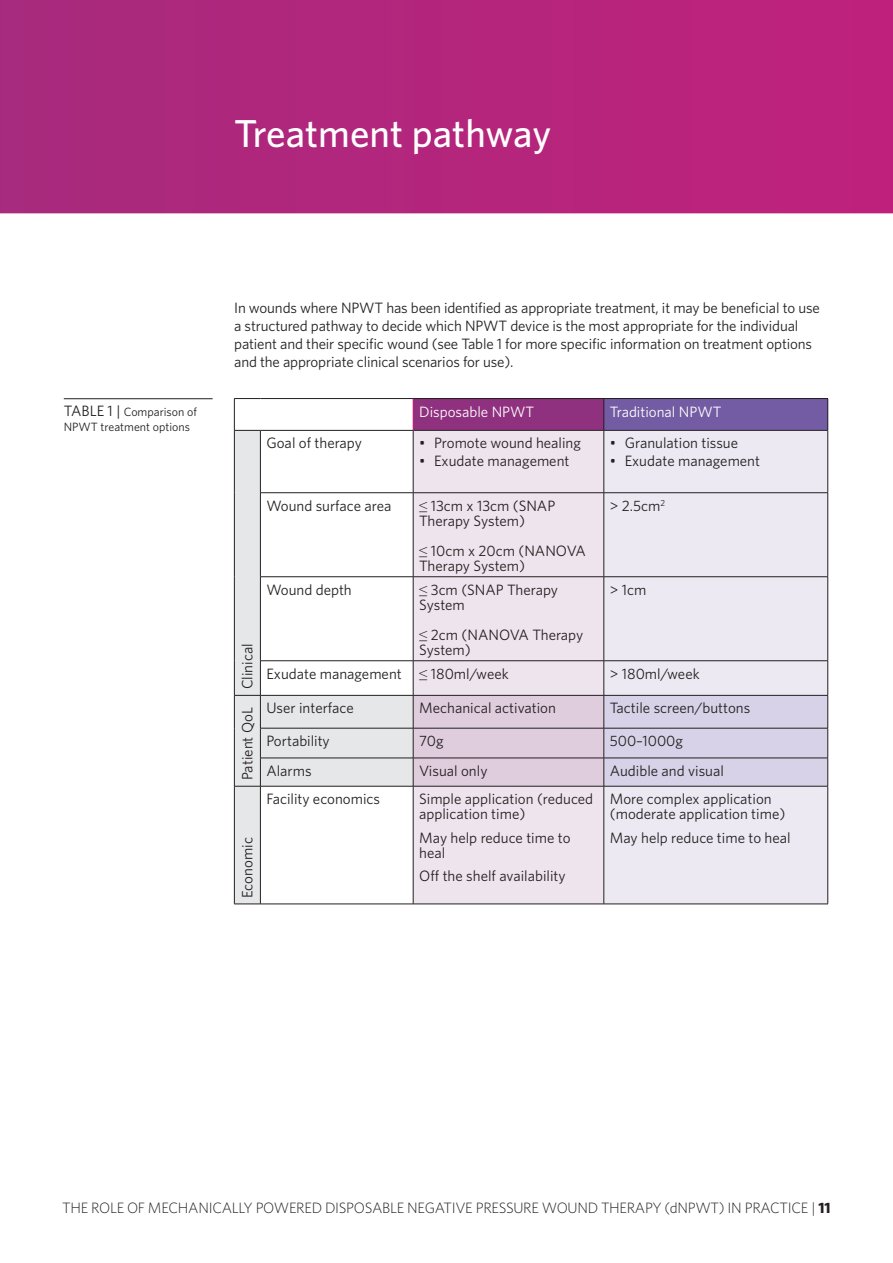
<style>
.page{position:relative;width:893px;height:1263px;background:#fff}
.page>*{position:absolute;margin:0;border:0;box-sizing:border-box;transform-origin:0 0}
.t1{font:500 39px "Whitney";color:#fff}
.t2{font:15px/15px "Whitney";color:#231f20}
.t3{font:300 15px "Whitney";letter-spacing:-.02em;color:#231f20}
.t4{font:15px "Whitney";color:#fff}
.t5{font:12px/15px "Whitney";color:#231f20}
.s1{font-size:15px}
.s2{font-family:"Times New Roman"}
.s3{font-weight:700}
</style>
<div class="page">
<svg style="left:0;top:0;width:893px;height:213px;background:#b2257c"></svg>
<div style="left:413px;top:398px;width:191px;height:32px;background:#90317f"></div>
<div style="left:604px;top:398px;width:224px;height:32px;background:#735ca3"></div>
<svg style="left:235px;top:431px;width:178px;height:473px"></svg>
<div style="left:414px;top:431px;width:190px;height:473px;background:#eee4ed"></div>
<div style="left:605px;top:431px;width:222px;height:473px;background:#ece9f3"></div>
<svg style="left:234px;top:398px;width:26px;height:1px"></svg>
<hr style="left:234px;top:399px;width:1px;height:31px;background:#231f20">
<hr style="left:260px;top:398px;width:153px;height:1px;background:#231f20">
<hr style="left:413px;top:398px;width:191px;height:1px;background:#231f20">
<hr style="left:604px;top:398px;width:224px;height:1px;background:#231f20">
<hr style="left:604px;top:399px;width:1px;height:31px;background:#231f20">
<hr style="left:827px;top:399px;width:1px;height:31px;background:#231f20">
<svg style="left:234px;top:430px;width:26px;height:1px"></svg>
<hr style="left:234px;top:431px;width:1px;height:62px;background:#231f20">
<hr style="left:260px;top:430px;width:153px;height:1px;background:#231f20">
<hr style="left:260px;top:431px;width:1px;height:61px;background:#231f20">
<hr style="left:413px;top:430px;width:191px;height:1px;background:#231f20">
<hr style="left:413px;top:431px;width:1px;height:61px;background:#231f20">
<hr style="left:604px;top:430px;width:224px;height:1px;background:#231f20">
<hr style="left:604px;top:431px;width:1px;height:61px;background:#231f20">
<hr style="left:827px;top:431px;width:1px;height:61px;background:#231f20">
<hr style="left:234px;top:493px;width:1px;height:84px;background:#231f20">
<hr style="left:260px;top:492px;width:153px;height:1px;background:#231f20">
<hr style="left:260px;top:493px;width:1px;height:83px;background:#231f20">
<hr style="left:413px;top:492px;width:191px;height:1px;background:#231f20">
<hr style="left:413px;top:493px;width:1px;height:83px;background:#231f20">
<hr style="left:604px;top:492px;width:224px;height:1px;background:#231f20">
<hr style="left:604px;top:493px;width:1px;height:83px;background:#231f20">
<hr style="left:827px;top:493px;width:1px;height:83px;background:#231f20">
<hr style="left:234px;top:577px;width:1px;height:84px;background:#231f20">
<hr style="left:260px;top:576px;width:153px;height:1px;background:#231f20">
<hr style="left:260px;top:577px;width:1px;height:83px;background:#231f20">
<hr style="left:413px;top:576px;width:191px;height:1px;background:#231f20">
<hr style="left:413px;top:577px;width:1px;height:83px;background:#231f20">
<hr style="left:604px;top:576px;width:224px;height:1px;background:#231f20">
<hr style="left:604px;top:577px;width:1px;height:83px;background:#231f20">
<hr style="left:827px;top:577px;width:1px;height:83px;background:#231f20">
<hr style="left:234px;top:661px;width:1px;height:34px;background:#231f20">
<hr style="left:260px;top:660px;width:153px;height:1px;background:#231f20">
<hr style="left:260px;top:661px;width:1px;height:34px;background:#231f20">
<hr style="left:413px;top:660px;width:191px;height:1px;background:#231f20">
<hr style="left:413px;top:661px;width:1px;height:34px;background:#231f20">
<hr style="left:604px;top:660px;width:224px;height:1px;background:#231f20">
<hr style="left:604px;top:661px;width:1px;height:34px;background:#231f20">
<hr style="left:827px;top:661px;width:1px;height:34px;background:#231f20">
<svg style="left:235px;top:695px;width:25px;height:1px"></svg>
<hr style="left:234px;top:695px;width:1px;height:33px;background:#231f20">
<hr style="left:260px;top:695px;width:153px;height:1px;background:#231f20">
<hr style="left:260px;top:695px;width:1px;height:33px;background:#231f20">
<hr style="left:234px;top:728px;width:1px;height:30px;background:#231f20">
<hr style="left:260px;top:728px;width:153px;height:1px;background:#231f20">
<hr style="left:260px;top:728px;width:1px;height:30px;background:#231f20">
<hr style="left:260px;top:758px;width:153px;height:1px;background:#231f20">
<svg style="left:413px;top:695px;width:415px;height:91px;background:#d3c8da"></svg>
<svg style="left:234px;top:758px;width:27px;height:29px"></svg>
<hr style="left:234px;top:786px;width:1px;height:118px;background:#231f20">
<hr style="left:260px;top:786px;width:153px;height:1px;background:#231f20">
<hr style="left:260px;top:786px;width:1px;height:118px;background:#231f20">
<hr style="left:413px;top:786px;width:191px;height:1px;background:#231f20">
<hr style="left:413px;top:786px;width:1px;height:118px;background:#231f20">
<hr style="left:604px;top:786px;width:224px;height:1px;background:#231f20">
<hr style="left:604px;top:786px;width:1px;height:118px;background:#231f20">
<hr style="left:827px;top:786px;width:1px;height:118px;background:#231f20">
<svg style="left:234px;top:904px;width:26px;height:1px"></svg>
<hr style="left:260px;top:904px;width:153px;height:1px;background:#231f20">
<hr style="left:413px;top:904px;width:191px;height:1px;background:#231f20">
<hr style="left:604px;top:904px;width:224px;height:1px;background:#231f20">
<hr style="left:413px;top:399px;width:1px;height:31px;background:#c0207c">
<hr style="left:64px;top:398px;width:149px;height:1px;background:#231f20">
<h1 class="t1" style="left:234px;top:110px;width:319px">Treatment pathway</h1>
<p class="t5" style="left:64px;top:404px;width:135px"><span class="s1">TABLE 1 |</span> Comparison of<br>NPWT treatment options</p>
<p class="t2" style="left:234px;top:298px;width:587px;line-height:18px">In wounds where NPWT has been identified as appropriate treatment, it may be beneficial to use a structured pathway to decide which NPWT device is the most appropriate for the individual patient and their specific wound (see Table 1 for more specific information on treatment options and the appropriate clinical scenarios for use).</p>
<p class="t4" style="left:419px;top:402px;width:117px">Disposable NPWT</p>
<p class="t4" style="left:610px;top:402px;width:113px">Traditional NPWT</p>
<p class="t2" style="left:239px;top:689px;width:47px;rotate:-90deg">Clinical</p>
<p class="t2" style="left:266px;top:435px;width:97px">Goal of therapy</p>
<p class="t2" style="left:419px;top:435px;width:163px">• Promote wound healing</p>
<p class="t2" style="left:419px;top:452px;width:152px">• Exudate management</p>
<p class="t2" style="left:266px;top:498px;width:127px">Wound surface area</p>
<p class="t2" style="left:419px;top:498px;width:138px"><span class="s2">≤</span> 13cm x 13cm (SNAP<br>Therapy System)</p>
<p class="t2" style="left:419px;top:543px;width:168px"><span class="s2">≤</span> 10cm x 20cm (NANOVA<br>Therapy System)</p>
<p class="t2" style="left:266px;top:582px;width:87px">Wound depth</p>
<p class="t2" style="left:419px;top:582px;width:140px"><span class="s2">≤</span> 3cm (SNAP Therapy<br>System</p>
<p class="t2" style="left:419px;top:627px;width:166px"><span class="s2">≤</span> 2cm (NANOVA Therapy<br>System)</p>
<p class="t2" style="left:610px;top:435px;width:130px">• Granulation tissue</p>
<p class="t2" style="left:610px;top:452px;width:152px">• Exudate management</p>
<p class="t2" style="left:610px;top:498px;width:57px">&gt; 2.5cm<sup>2</sup></p>
<p class="t2" style="left:610px;top:582px;width:38px">&gt; 1cm</p>
<p class="t2" style="left:266px;top:666px;width:244px">Exudate management <span class="s2">≤</span> 180ml/week</p>
<p class="t2" style="left:610px;top:666px;width:91px">&gt; 180ml/week</p>
<p class="t2" style="left:239px;top:780px;width:74px;rotate:-90deg">Patient QoL</p>
<p class="t2" style="left:266px;top:700px;width:89px">User interface</p>
<p class="t2" style="left:419px;top:700px;width:138px">Mechanical activation</p>
<p class="t2" style="left:610px;top:700px;width:142px">Tactile screen/buttons</p>
<p class="t2" style="left:266px;top:733px;width:65px">Portability</p>
<p class="t2" style="left:419px;top:733px;width:26px">70g</p>
<p class="t2" style="left:610px;top:733px;width:75px">500–1000g</p>
<p class="t2" style="left:266px;top:763px;width:47px">Alarms</p>
<p class="t2" style="left:419px;top:763px;width:70px">Visual only</p>
<p class="t2" style="left:610px;top:763px;width:116px">Audible and visual</p>
<p class="t2" style="left:239px;top:898px;width:62px;rotate:-90deg">Economic</p>
<p class="t2" style="left:266px;top:791px;width:115px">Facility economics</p>
<p class="t2" style="left:419px;top:791px;width:176px">Simple application (reduced application time)</p>
<p class="t2" style="left:419px;top:830px;width:153px">May help reduce time to heal</p>
<p class="t2" style="left:419px;top:868px;width:148px">Off the shelf availability</p>
<p class="t2" style="left:610px;top:791px;width:177px">More complex application (moderate application time)</p>
<p class="t2" style="left:610px;top:830px;width:182px">May help reduce time to heal</p>
<p class="t3" style="left:62px;top:1199px;width:770px">THE ROLE OF MECHANICALLY POWERED DISPOSABLE NEGATIVE PRESSURE WOUND THERAPY (dNPWT) IN PRACTICE | <span class="s3">11</span></p>
</div>
